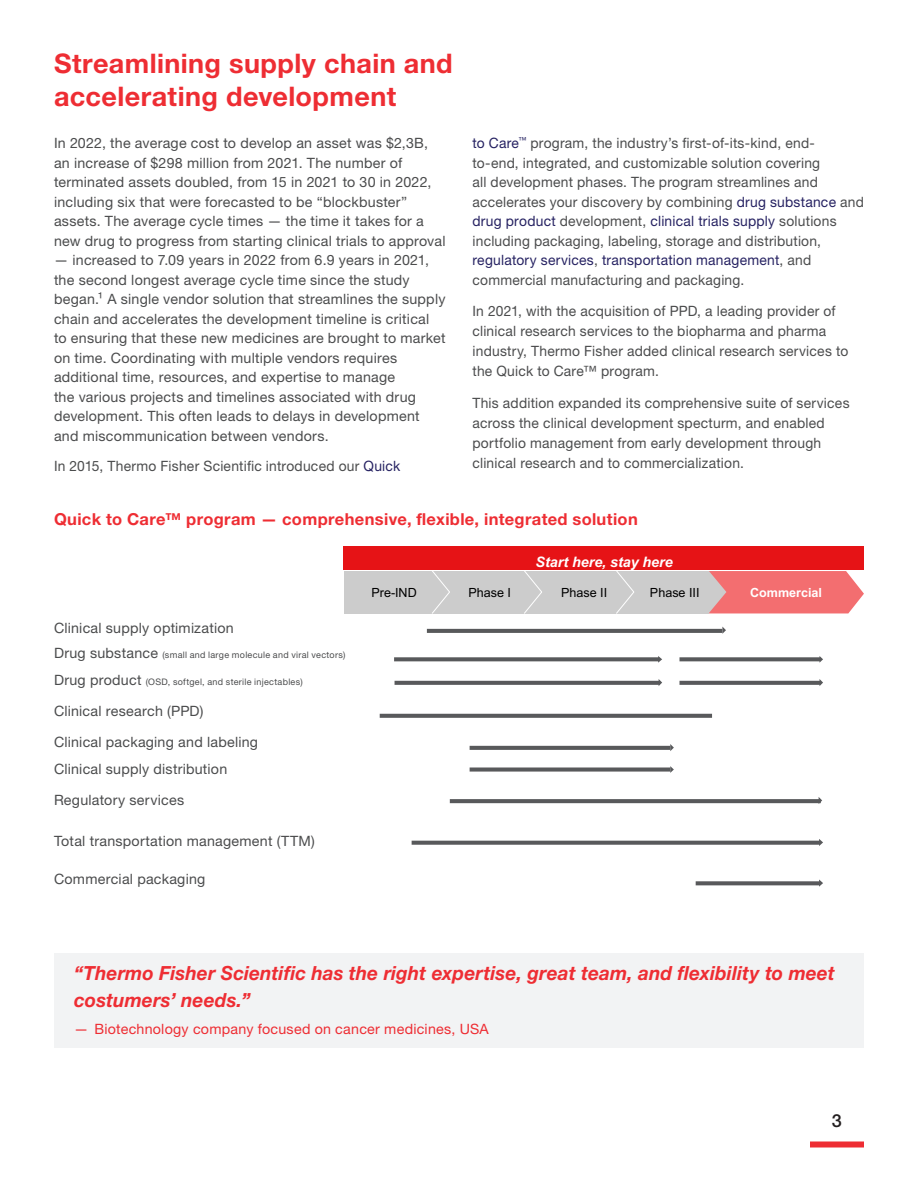
<style>
.page{position:relative;width:918px;height:1188px;background:#fff}
.page>*{position:absolute;margin:0;border:0;box-sizing:border-box;transform-origin:0 0}
.PATH_Broch_Subhead_1{font:700 27px/33px "Helvetica Neue LTW1 G";letter-spacing:.015em;color:#ee2d33}
.PATH_Broch_Body{font:italic 700 19.5px/27px "Helvetica Neue LTW1 G";letter-spacing:.005em;color:#ee2d33}
.t1{font:500 18px "Helvetica Neue LTW1 G";color:#231f20}
.PATH_Broch_Subhead_2{font:700 16.5px "Helvetica Neue LTW1 G";letter-spacing:.02em;color:#ee2d33}
.t2{font:italic 700 14.4px "Arial";letter-spacing:-.005em;color:#fff}
.PATH_Broch_Subhead_1-2{font:14.25px/19.5px "Helvetica Neue LTW1 G";letter-spacing:.015em;color:#4b4c4d}
.PATH_Broch_Body-2{font:14.25px "Helvetica Neue LTW1 G";letter-spacing:.015em;color:#4b4c4d}
.PATH_Broch_Body-3{font:14.25px "Helvetica Neue LTW1 G";letter-spacing:.015em;color:#ee2d33}
.t3{font:12.6px "Arial";color:#000}
.t4{font:700 12.6px "Arial";color:#fff}
.PATH_Broch_Body-4{font:9px "Helvetica Neue LTW1 G";letter-spacing:.035em;color:#4b4c4d}
.s1{color:#262262}
.s2{font-size:14.25px}
</style>
<div class="page">
<div style="left:810px;top:1142px;width:54px;height:6px;background:#ee2d33"></div>
<div style="left:54px;top:953px;width:810px;height:95px;background:#f2f3f4"></div>
<div style="left:344px;top:571px;width:365px;height:42px;background:#ccc"></div>
<svg style="left:431px;top:571px;width:20px;height:43px"></svg>
<svg style="left:523px;top:571px;width:20px;height:43px"></svg>
<svg style="left:615px;top:571px;width:20px;height:43px"></svg>
<svg style="left:709px;top:571px;width:155px;height:42px;background:#f17b7d"></svg>
<svg style="left:394px;top:657px;width:264px;height:4px"></svg>
<svg style="left:658px;top:656px;width:4px;height:7px"></svg>
<svg style="left:395px;top:681px;width:264px;height:4px"></svg>
<svg style="left:659px;top:679px;width:3px;height:7px"></svg>
<svg style="left:470px;top:746px;width:200px;height:4px"></svg>
<svg style="left:670px;top:744px;width:4px;height:7px"></svg>
<svg style="left:470px;top:768px;width:200px;height:4px"></svg>
<svg style="left:450px;top:799px;width:369px;height:4px"></svg>
<svg style="left:819px;top:797px;width:3px;height:7px"></svg>
<svg style="left:412px;top:841px;width:407px;height:4px;background:#636466"></svg>
<svg style="left:819px;top:839px;width:4px;height:7px"></svg>
<svg style="left:696px;top:881px;width:123px;height:4px"></svg>
<svg style="left:819px;top:880px;width:4px;height:7px"></svg>
<svg style="left:670px;top:766px;width:4px;height:7px"></svg>
<svg style="left:679px;top:681px;width:141px;height:4px"></svg>
<svg style="left:820px;top:679px;width:3px;height:7px"></svg>
<svg style="left:679px;top:657px;width:141px;height:4px"></svg>
<svg style="left:820px;top:656px;width:3px;height:6px"></svg>
<svg style="left:722px;top:627px;width:4px;height:7px"></svg>
<div style="left:344px;top:547px;width:520px;height:23px;background:#e61316"></div>
<svg style="left:427px;top:629px;width:295px;height:4px"></svg>
<svg style="left:380px;top:714px;width:332px;height:4px"></svg>
<p class="PATH_Broch_Subhead_1" style="left:54px;top:47px;width:400px">Streamlining supply chain and accelerating development</p>
<p class="PATH_Broch_Subhead_1-2" style="left:54px;top:133px;width:393px">In 2022, the average cost to develop an asset was $2,3B, an increase of $298 million from 2021. The number of terminated assets doubled, from 15 in 2021 to 30 in 2022, including six that were forecasted to be “blockbuster” assets. The average cycle times — the time it takes for a new drug to progress from starting clinical trials to approval</p>
<p class="PATH_Broch_Subhead_1-2" style="left:54px;top:250px;width:393px">— increased to 7.09 years in 2022 from 6.9 years in 2021, the second longest average cycle time since the study began.¹ A single vendor solution that streamlines the supply chain and accelerates the development timeline is critical to ensuring that these new medicines are brought to market on time. Coordinating with multiple vendors requires additional time, resources, and expertise to manage<br>the various projects and timelines associated with drug development. This often leads to delays in development and miscommunication between vendors.</p>
<p class="PATH_Broch_Subhead_1-2" style="left:54px;top:456px;width:348px">In 2015, Thermo Fisher Scientific introduced our <span class="s1">Quick</span></p>
<p class="PATH_Broch_Subhead_1-2" style="left:472px;top:133px;width:393px"><span class="s1">to Care</span><sup>™</sup> program, the industry’s first-of-its-kind, end&shy;to-end, integrated, and customizable solution covering<br>all development phases. The program streamlines and accelerates your discovery by combining <span class="s1">drug substance</span> and <span class="s1">drug product</span> development, <span class="s1">clinical trials supply</span> solutions including packaging, labeling, storage and distribution, <span class="s1">regulatory services</span>, <span class="s1">transportation management</span>, and commercial manufacturing and packaging.</p>
<p class="PATH_Broch_Subhead_1-2" style="left:472px;top:300px;width:377px;line-height:20.2px">In 2021, with the acquisition of PPD, a leading provider of clinical research services to the biopharma and pharma industry, Thermo Fisher added clinical research services to the Quick to Care™ program.</p>
<p class="PATH_Broch_Subhead_1-2" style="left:472px;top:392px;width:379px;line-height:20.2px">This addition expanded its comprehensive suite of services across the clinical development specturm, and enabled portfolio management from early development through clinical research and to commercialization.</p>
<p class="PATH_Broch_Subhead_2" style="left:54px;top:509px;width:585px">Quick to Care™ program — comprehensive, flexible, integrated solution</p>
<p class="t2" style="left:536px;top:553px;width:139px">Start here, stay here</p>
<p class="PATH_Broch_Body-2" style="left:54px;top:619px;width:181px">Clinical supply optimization</p>
<p class="PATH_Broch_Body-4" style="left:54px;top:649px;width:293px"><span class="s2">Drug substance</span> (small and large molecule and viral vectors)</p>
<p class="PATH_Broch_Body-4" style="left:54px;top:676px;width:250px"><span class="s2">Drug product</span> (OSD, softgel, and sterile injectables)</p>
<p class="PATH_Broch_Body-2" style="left:54px;top:702px;width:151px">Clinical research (PPD)</p>
<p class="PATH_Broch_Body-2" style="left:54px;top:734px;width:206px">Clinical packaging and labeling</p>
<p class="PATH_Broch_Body-2" style="left:54px;top:760px;width:175px">Clinical supply distribution</p>
<p class="PATH_Broch_Body-2" style="left:54px;top:791px;width:132px">Regulatory services</p>
<p class="PATH_Broch_Body-2" style="left:54px;top:832px;width:263px">Total transportation management (TTM)</p>
<p class="PATH_Broch_Body-2" style="left:54px;top:871px;width:153px">Commercial packaging</p>
<p class="t3" style="left:371px;top:584px;width:47px">Pre-IND</p>
<p class="t3" style="left:469px;top:584px;width:44px">Phase I</p>
<p class="t3" style="left:561px;top:584px;width:48px">Phase II</p>
<p class="t3" style="left:650px;top:584px;width:51px">Phase III</p>
<p class="t4" style="left:750px;top:584px;width:74px">Commercial</p>
<p class="PATH_Broch_Body" style="left:74px;top:960px;width:762px">“Thermo Fisher Scientific has the right expertise, great team, and flexibility to meet costumers’ needs.”</p>
<p class="PATH_Broch_Body-3" style="left:74px;top:1020px;width:416px">— Biotechnology company focused on cancer medicines, USA</p>
<p class="t1" style="left:832px;top:1109px;width:12px">3</p>
</div>
